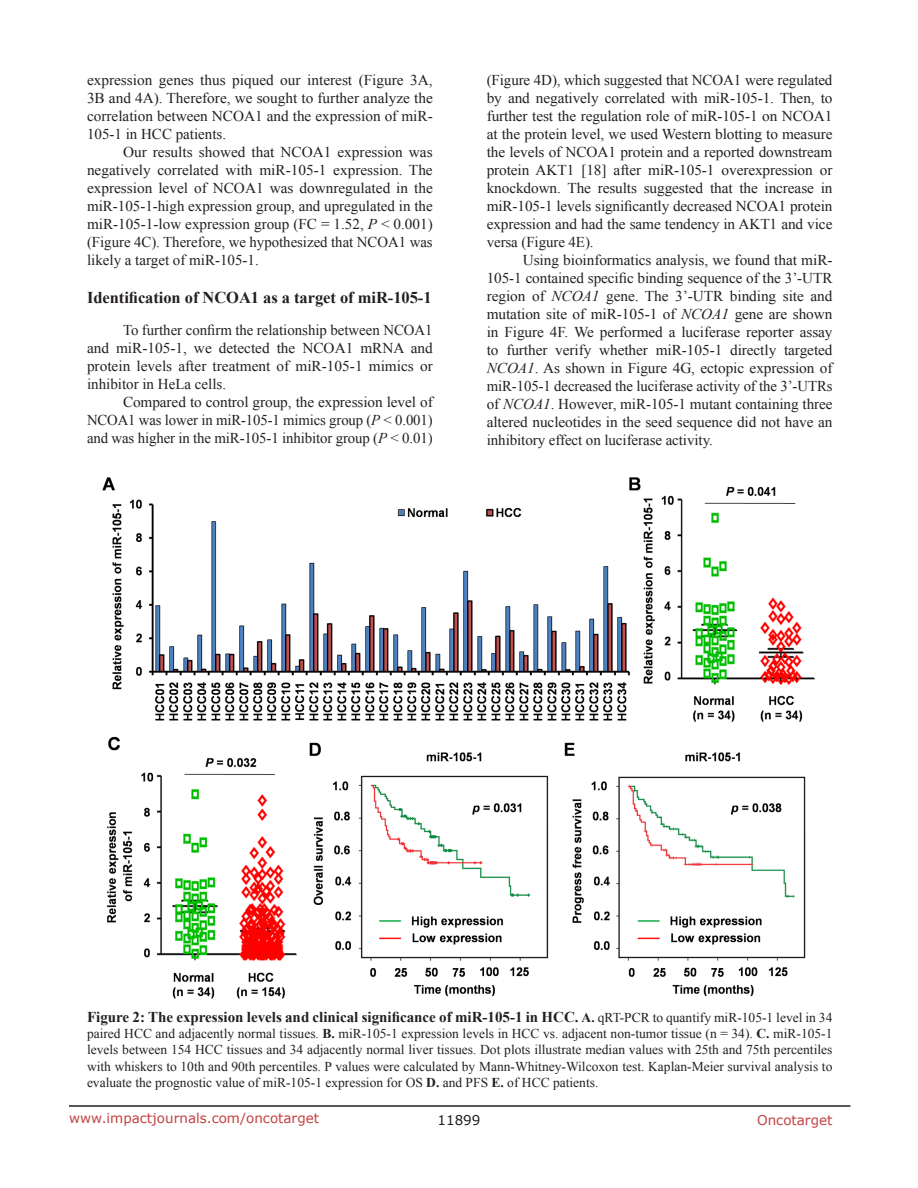
<style>
.page{position:relative;width:918px;height:1188px;background:#fff}
.page>*{position:absolute;margin:0;border:0;box-sizing:border-box;transform-origin:0 0}
.SubHeading{font:700 16.5px "Times New Roman";letter-spacing:-.005em;color:#231f20}
.BodyText{font:15px/18px "Times New Roman";letter-spacing:-.005em;color:#231f20;text-align:justify}
.figuretext{font:700 15px "Times New Roman";color:#231f20}
.figuretext-2{font:13.5px/16.2px "Times New Roman";color:#231f20;text-align:justify}
.t1{font:13.5px "Verdana";color:#c24141}
.t2{font:13.5px "Verdana";color:#231f20}
.s1{font-style:italic}
.s2{font-size:13.5px}
.s3{font-weight:400;font-size:13.5px}
.s4{font-weight:700}
</style>
<div class="page">
<hr style="left:69px;top:1105px;width:781px;height:2px;background:#231f20">
<img style="left:102px;top:477px;width:713px;height:522px">
<p class="BodyText" style="left:87px;top:71px;width:347px">expression genes thus piqued our interest (Figure 3A, 3B and 4A). Therefore, we sought to further analyze the correlation between NCOA1 and the expression of miR-105-1 in HCC patients.</p>
<p class="BodyText" style="left:87px;top:143px;width:347px;text-indent:36px">Our results showed that NCOA1 expression was negatively correlated with miR-105-1 expression. The expression level of NCOA1 was downregulated in the miR-105-1-high expression group, and upregulated in the miR-105-1-low expression group (FC = 1.52, <span class="s1">P</span> &lt; 0.001) (Figure 4C). Therefore, we hypothesized that NCOA1 was likely a target of miR-105-1.</p>
<p class="SubHeading" style="left:87px;top:286px;width:346px">Identification of NCOA1 as a target of miR-105-1</p>
<p class="BodyText" style="left:87px;top:320px;width:347px;text-indent:36px">To further confirm the relationship between NCOA1 and miR-105-1, we detected the NCOA1 mRNA and protein levels after treatment of miR-105-1 mimics or inhibitor in HeLa cells.</p>
<p class="BodyText" style="left:87px;top:392px;width:347px;text-indent:36px">Compared to control group, the expression level of NCOA1 was lower in miR-105-1 mimics group (<span class="s1">P</span> &lt; 0.001) and was higher in the miR-105-1 inhibitor group (<span class="s1">P</span> &lt; 0.01)</p>
<p class="BodyText" style="left:487px;top:71px;width:347px">(Figure 4D), which suggested that NCOA1 were regulated by and negatively correlated with miR-105-1. Then, to further test the regulation role of miR-105-1 on NCOA1 at the protein level, we used Western blotting to measure the levels of NCOA1 protein and a reported downstream protein AKT1 [18] after miR-105-1 overexpression or knockdown. The results suggested that the increase in miR-105-1 levels significantly decreased NCOA1 protein expression and had the same tendency in AKT1 and vice versa (Figure 4E).</p>
<p class="BodyText" style="left:487px;top:251px;width:347px;text-indent:36px">Using bioinformatics analysis, we found that miR-105-1 contained specific binding sequence of the 3’-UTR region of <span class="s1">NCOA1</span> gene. The 3’-UTR binding site and mutation site of miR-105-1 of <span class="s1">NCOA1</span> gene are shown in Figure 4F. We performed a luciferase reporter assay to further verify whether miR-105-1 directly targeted <span class="s1">NCOA1</span>. As shown in Figure 4G, ectopic expression of miR-105-1 decreased the luciferase activity of the 3’-UTRs of <span class="s1">NCOA1</span>. However, miR-105-1 mutant containing three altered nucleotides in the seed sequence did not have an inhibitory effect on luciferase activity.</p>
<p class="figuretext" style="left:87px;top:1007px;width:747px">Figure 2: The expression levels and clinical significance of miR-105-1 in HCC. <span class="s2">A.</span> <span class="s3">qRT-PCR to quantify miR-105-1 level in 34</span></p>
<p class="figuretext-2" style="left:87px;top:1025px;width:747px">paired HCC and adjacently normal tissues. <span class="s4">B.</span> miR-105-1 expression levels in HCC vs. adjacent non-tumor tissue (n = 34). <span class="s4">C.</span> miR-105-1 levels between 154 HCC tissues and 34 adjacently normal liver tissues. Dot plots illustrate median values with 25th and 75th percentiles with whiskers to 10th and 90th percentiles. P values were calculated by Mann-Whitney-Wilcoxon test. Kaplan-Meier survival analysis to evaluate the prognostic value of miR-105-1 expression for OS <span class="s4">D.</span> and PFS <span class="s4">E.</span> of HCC patients.</p>
<p class="t1" style="left:69px;top:1109px;width:252px">www.impactjournals.com/oncotarget</p>
<p class="t2" style="left:438px;top:1111px;width:44px">11899</p>
<p class="t1" style="left:757px;top:1111px;width:77px">Oncotarget</p>
</div>
